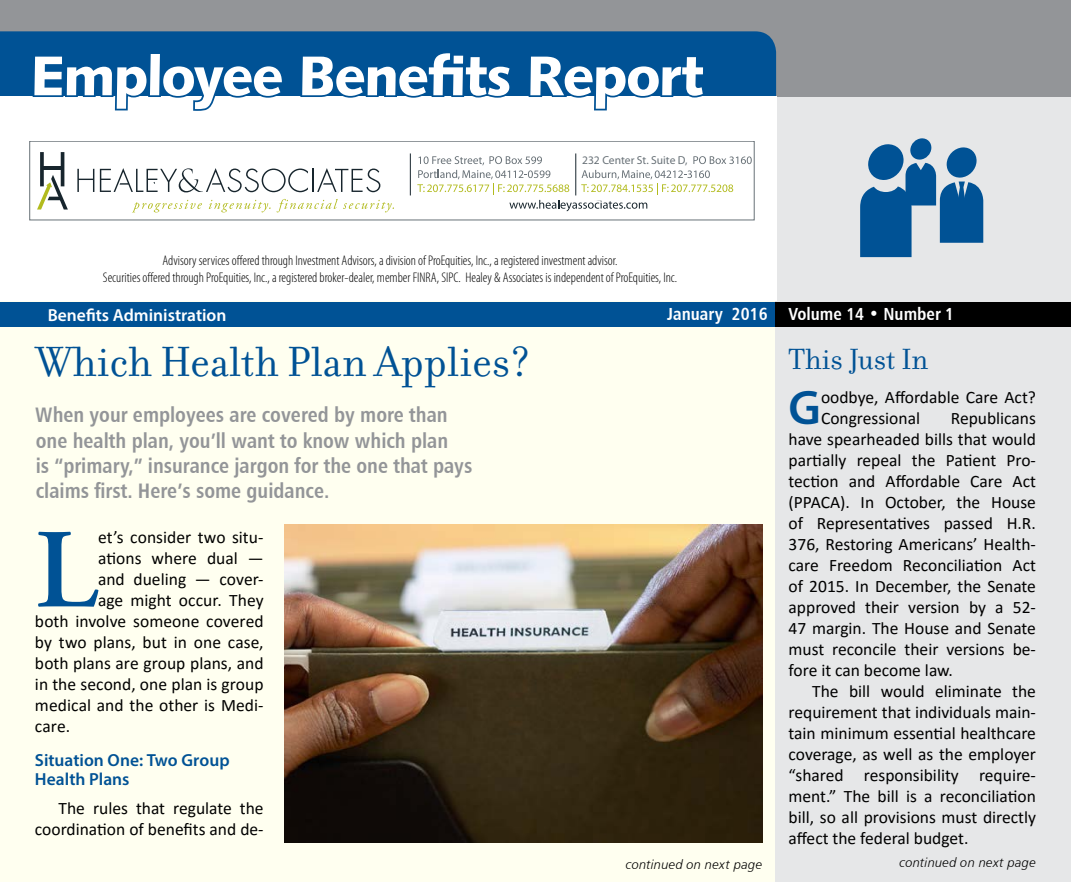
<style>
.page{position:relative;width:1071px;height:882px;background:#fff}
.page>*{position:absolute;margin:0;border:0;box-sizing:border-box;transform-origin:0 0}
.t1{font:600 112.52px "Adobe Garamond Pro";color:#005295}
.t2{font:56px "Humanist 531 BT Black A";letter-spacing:-.025em;color:#fff}
.t3{font:600 48.65px "Myriad Pro";color:#005295}
.t4{font:45.5px "Filosofia";color:#005295}
.t5{font:31.5px "Filosofia";color:#005295}
.t6{font:21px/25.2px "Humanist 777 BT Bold Condensed B";color:#939598}
.t7{font:17.5px/21px "Calibri";color:#000;text-align:justify}
.t8{font:600 17.5px/19.2px "Myriad Pro";color:#005295}
.t9{font:17.5px "Humanist 777 BT Bold Condensed B";color:#fff}
.t10{font:600 17.5px "Myriad Pro";color:#fff}
.t11{font:300 condensed 14px/16.8px "Myriad Pro";color:#000;text-align:center}
.t12{font:13.12px "Humanist 777 BT Light Italic B";letter-spacing:.015em;color:#000}
.t13{font:11.55px "Myriad Pro";color:#687177}
</style>
<div class="page">
<div style="left:1px;top:1px;width:1070px;height:881px;background:#fffff0"></div>
<div style="left:776px;top:75px;width:295px;height:807px;background:#e6e7e8"></div>
<div style="left:0;top:0;width:1071px;height:96px;background:#939598"></div>
<div style="left:0;top:31px;width:776px;height:65px;background:#005295"></div>
<div style="left:0;top:96px;width:776px;height:205px;background:#fff"></div>
<svg style="left:910px;top:138px;width:22px;height:22px"></svg>
<svg style="left:860px;top:144px;width:123px;height:113px"></svg>
<div style="left:0;top:303px;width:776px;height:24px;background:#005295"></div>
<div style="left:776px;top:303px;width:295px;height:24px;background:#000"></div>
<svg style="left:31px;top:50px;width:254px;height:61px"></svg>
<div style="left:299px;top:50px;width:215px;height:48px;background:#005295"></div>
<svg style="left:527px;top:53px;width:180px;height:58px"></svg>
<img style="left:285px;top:525px;width:477px;height:317px">
<svg style="left:77px;top:169px;width:17px;height:23px"></svg>
<svg style="left:100px;top:168px;width:280px;height:24px"></svg>
<svg style="left:37px;top:175px;width:31px;height:35px"></svg>
<hr style="left:61px;top:152px;width:3px;height:34px;background:#17252d">
<svg style="left:40px;top:152px;width:4px;height:34px"></svg>
<hr style="left:43px;top:167px;width:20px;height:3px;background:#17252d">
<svg style="left:133px;top:200px;width:69px;height:12px"></svg>
<svg style="left:209px;top:200px;width:62px;height:12px"></svg>
<svg style="left:277px;top:199px;width:117px;height:13px"></svg>
<svg style="left:417px;top:156px;width:334px;height:55px"></svg>
<div style="left:29px;top:141px;width:725px;height:79px;border:1px solid #687177"></div>
<hr style="left:410px;top:153px;width:1px;height:42px;background:#17252d">
<hr style="left:575px;top:153px;width:1px;height:42px;background:#17252d">
<h2 class="t2" style="left:31px;top:40px;width:674px">Employee Benefits Report</h2>
<p class="t13" style="left:582px;top:154px;width:107px">232 Center St. Suite D,</p>
<p class="t11" style="left:103px;top:252px;width:576px">Advisory services offered through Investment Advisors, a division of ProEquities, Inc., a registered investment advisor.<br>Securities offered through ProEquities, Inc., a registered broker-dealer, member FINRA, SIPC. Healey &amp; Associates is independent of ProEquities, Inc.</p>
<p class="t10" style="left:48px;top:304px;width:180px">Benefits Administration</p>
<p class="t9" style="left:667px;top:303px;width:289px">January 2016 Volume 14 • Number 1</p>
<h3 class="t4" style="left:36px;top:336px;width:497px">Which Health Plan Applies?</h3>
<p class="t6" style="left:35px;top:402px;width:439px">When your employees are covered by more than one health plan, you’ll want to know which plan<br>is “primary,” insurance jargon for the one that pays claims first. Here’s some guidance.</p>
<h1 class="t1" style="left:35px;top:506px;width:65px">L</h1>
<p class="t7" style="left:98px;top:527px;width:167px">et’s consider two situ-</p>
<p class="t7" style="left:98px;top:548px;width:167px">ations where dual —</p>
<p class="t7" style="left:98px;top:569px;width:167px">and dueling — cover-</p>
<p class="t7" style="left:98px;top:590px;width:167px">age might occur. They</p>
<p class="t7" style="left:35px;top:611px;width:230px">both involve someone covered</p>
<p class="t7" style="left:35px;top:632px;width:230px">by two plans, but in one case,</p>
<p class="t7" style="left:35px;top:653px;width:230px">both plans are group plans, and</p>
<p class="t7" style="left:35px;top:674px;width:230px">in the second, one plan is group</p>
<p class="t7" style="left:35px;top:695px;width:230px">medical and the other is Medi-</p>
<p class="t7" style="left:35px;top:716px;width:37px">care.</p>
<p class="t8" style="left:35px;top:750px;width:196px">Situation One: Two Group<br>Health Plans</p>
<p class="t7" style="left:35px;top:797px;width:230px;text-align:right">The rules that regulate the coordination of benefits and de-</p>
<h3 class="t5" style="left:789px;top:342px;width:141px">This Just In</h3>
<h3 class="t3" style="left:789px;top:376px;width:34px">G</h3>
<p class="t7" style="left:821px;top:386px;width:216px">oodbye, Affordable Care Act?<br>Congressional</p>
<p class="t7" style="left:789px;top:407px;width:249px;text-indent:162px">Republicans have spearheaded bills that would partially repeal the Patient Pro&shy;tection and Affordable Care Act (PPACA). In October, the House of Representatives passed H.R.<br>376, Restoring Americans’ Health&shy;care Freedom Reconciliation Act of 2015. In December, the Senate approved their version by a 52- 47 margin. The House and Senate must reconcile their versions be&shy;fore it can become law.</p>
<p class="t7" style="left:789px;top:680px;width:249px;text-indent:24px">The bill would eliminate the requirement that individuals main&shy;tain minimum essential healthcare coverage, as well as the employer “shared responsibility require&shy;ment.” The bill is a reconciliation bill, so all provisions must directly affect the federal budget.</p>
<p class="t12" style="left:626px;top:857px;width:138px">continued on next page</p>
<p class="t12" style="left:900px;top:855px;width:138px">continued on next page</p>
</div>
